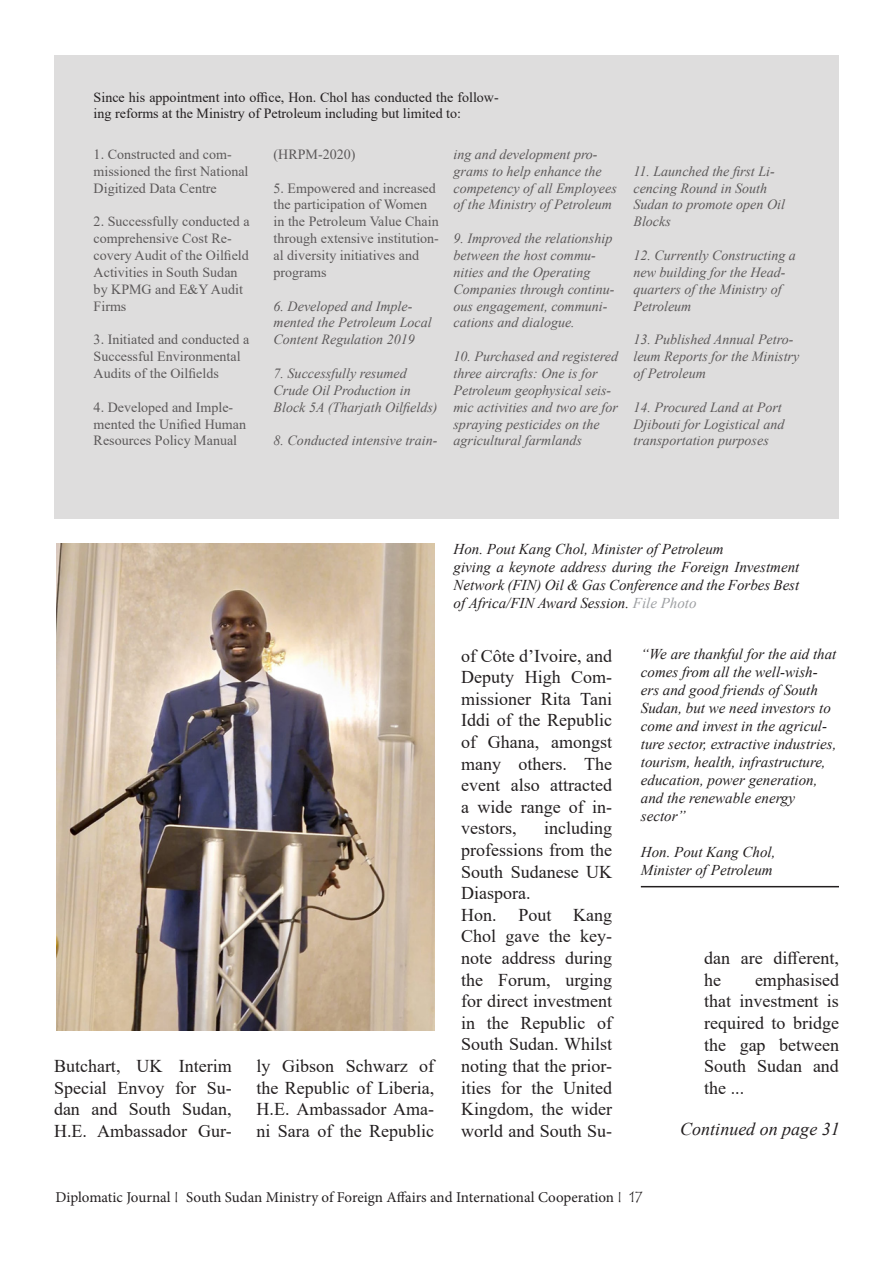
<style>
.page{position:relative;width:893px;height:1263px;background:#fff}
.page>*{position:absolute;margin:0;border:0;box-sizing:border-box;transform-origin:0 0}
.Body_text_1{font:18px/21.6px "Times New Roman";color:#231f20;text-align:justify}
.t1{font:italic 18px "Times New Roman";color:#231f20}
.Body_text_1-2{font:italic 15px/18px "Times New Roman";color:#231f20}
.t2{font:15px "Minion Pro";letter-spacing:-.005em;color:#231f20}
.t3{font:italic 14.1px/16.8px "Times New Roman";color:#231f20}
.Body_text_1-3{font:14.1px/16.8px "Times New Roman";color:#231f20}
.s1{color:#9d9fa2}
.s2{font-family:"Tempus Sans ITC"}
</style>
<div class="page">
<div style="left:55px;top:55px;width:784px;height:464px;background:#dedddd"></div>
<hr style="left:641px;top:886px;width:198px;height:1px;background:#231f20">
<img style="left:56px;top:544px;width:378px;height:486px">
<p class="Body_text_1-3" style="left:94px;top:88px;width:406px">Since his appointment into office, Hon. Chol has conducted the follow&shy;ing reforms at the Ministry of Petroleum including but limited to:</p>
<p class="Body_text_1-3" style="left:94px;top:145px;width:156px">1. Constructed and com&shy;missioned the first National<br>Digitized Data Centre</p>
<p class="Body_text_1-3" style="left:94px;top:213px;width:157px">2. Successfully conducted a comprehensive Cost Re&shy;covery Audit of the Oilfield<br>Activities in South Sudan by KPMG and E&amp;Y Audit<br>Firms</p>
<p class="Body_text_1-3" style="left:94px;top:331px;width:157px">3. Initiated and conducted a<br>Successful Environmental<br>Audits of the Oilfields</p>
<p class="Body_text_1-3" style="left:94px;top:398px;width:154px">4. Developed and Imple&shy;mented the Unified Human<br>Resources Policy Manual</p>
<p class="Body_text_1-3" style="left:274px;top:145px;width:83px">(HRPM-2020)</p>
<p class="Body_text_1-3" style="left:274px;top:179px;width:167px">5. Empowered and increased the participation of Women in the Petroleum Value Chain through extensive institution&shy;al diversity initiatives and programs</p>
<p class="t3" style="left:274px;top:297px;width:160px">6. Developed and Imple&shy;mented the Petroleum Local<br>Content Regulation 2019</p>
<p class="t3" style="left:274px;top:364px;width:165px">7. Successfully resumed<br>Crude Oil Production in<br>Block 5A (Tharjath Oilfields)</p>
<p class="t3" style="left:274px;top:432px;width:165px">8. Conducted intensive train-</p>
<p class="t3" style="left:453px;top:145px;width:165px">ing and development pro&shy;grams to help enhance the competency of all Employees of the Ministry of Petroleum</p>
<p class="t3" style="left:453px;top:230px;width:162px">9. Improved the relationship between the host commu&shy;nities and the Operating<br>Companies through continu&shy;ous engagement, communi&shy;cations and dialogue.</p>
<p class="t3" style="left:453px;top:348px;width:166px">10. Purchased and registered three aircrafts: One is for<br>Petroleum geophysical seis&shy;mic activities and two are for spraying pesticides on the agricultural farmlands</p>
<p class="t3" style="left:633px;top:162px;width:153px">11. Launched the first Li&shy;cencing Round in South<br>Sudan to promote open Oil<br>Blocks</p>
<p class="t3" style="left:633px;top:247px;width:164px">12. Currently Constructing a new building for the Head&shy;quarters of the Ministry of<br>Petroleum</p>
<p class="t3" style="left:633px;top:331px;width:167px">13. Published Annual Petro&shy;leum Reports for the Ministry of Petroleum</p>
<p class="t3" style="left:633px;top:398px;width:152px">14. Procured Land at Port<br>Djibouti for Logistical and transportation purposes</p>
<p class="Body_text_1" style="left:54px;top:1054px;width:179px">Butchart, UK Interim Special Envoy for Su&shy;dan and South Sudan, H.E. Ambassador Gur-</p>
<p class="Body_text_1" style="left:256px;top:1054px;width:179px">ly Gibson Schwarz of the Republic of Liberia, H.E. Ambassador Ama&shy;ni Sara of the Republic</p>
<p class="Body_text_1-2" style="left:453px;top:540px;width:272px">Hon. Pout Kang Chol, Minister of Petroleum</p>
<p class="Body_text_1-2" style="left:453px;top:558px;width:347px;text-align:justify">giving a keynote address during the Foreign Investment Network (FIN) Oil &amp; Gas Conference and the Forbes Best of Africa/FIN Award Session. <span class="s1">File Photo</span></p>
<p class="Body_text_1" style="left:461px;top:644px;width:152px">of Côte d’Ivoire, and Deputy High Com&shy;missioner Rita Tani Iddi of the Republic of Ghana, amongst many others. The event also attracted a wide range of in&shy;vestors,</p>
<p class="Body_text_1" style="left:461px;top:817px;width:152px;text-indent:83px">including professions from the South Sudanese UK Diaspora.</p>
<p class="Body_text_1" style="left:461px;top:903px;width:152px">Hon. Pout Kang Chol gave the key&shy;note address during the Forum, urging for direct investment in the Republic of South Sudan. Whilst noting that the prior&shy;ities for the United Kingdom, the wider world and South Su-</p>
<p class="Body_text_1-2" style="left:641px;top:645px;width:197px">“We are thankful for the aid that comes from all the well-wish&shy;ers and good friends of South<br>Sudan, but we need investors to come and invest in the agricul&shy;ture sector, extractive industries, tourism, health, infrastructure, education, power generation, and the renewable energy sector”</p>
<p class="Body_text_1-2" style="left:641px;top:843px;width:136px">Hon. Pout Kang Chol,</p>
<p class="Body_text_1-2" style="left:641px;top:861px;width:133px">Minister of Petroleum</p>
<p class="Body_text_1" style="left:704px;top:947px;width:136px">dan are different, he</p>
<p class="Body_text_1" style="left:704px;top:968px;width:136px;text-indent:51px">emphasised that investment is required to bridge the gap between South Sudan and the ...</p>
<p class="t1" style="left:680px;top:1116px;width:161px">Continued on page 31</p>
<p class="t2" style="left:56px;top:1187px;width:589px">Diplomatic Journal <span class="s2">I</span> South Sudan Ministry of Foreign Affairs and International Cooperation <span class="s2">I 17</span></p>
</div>
